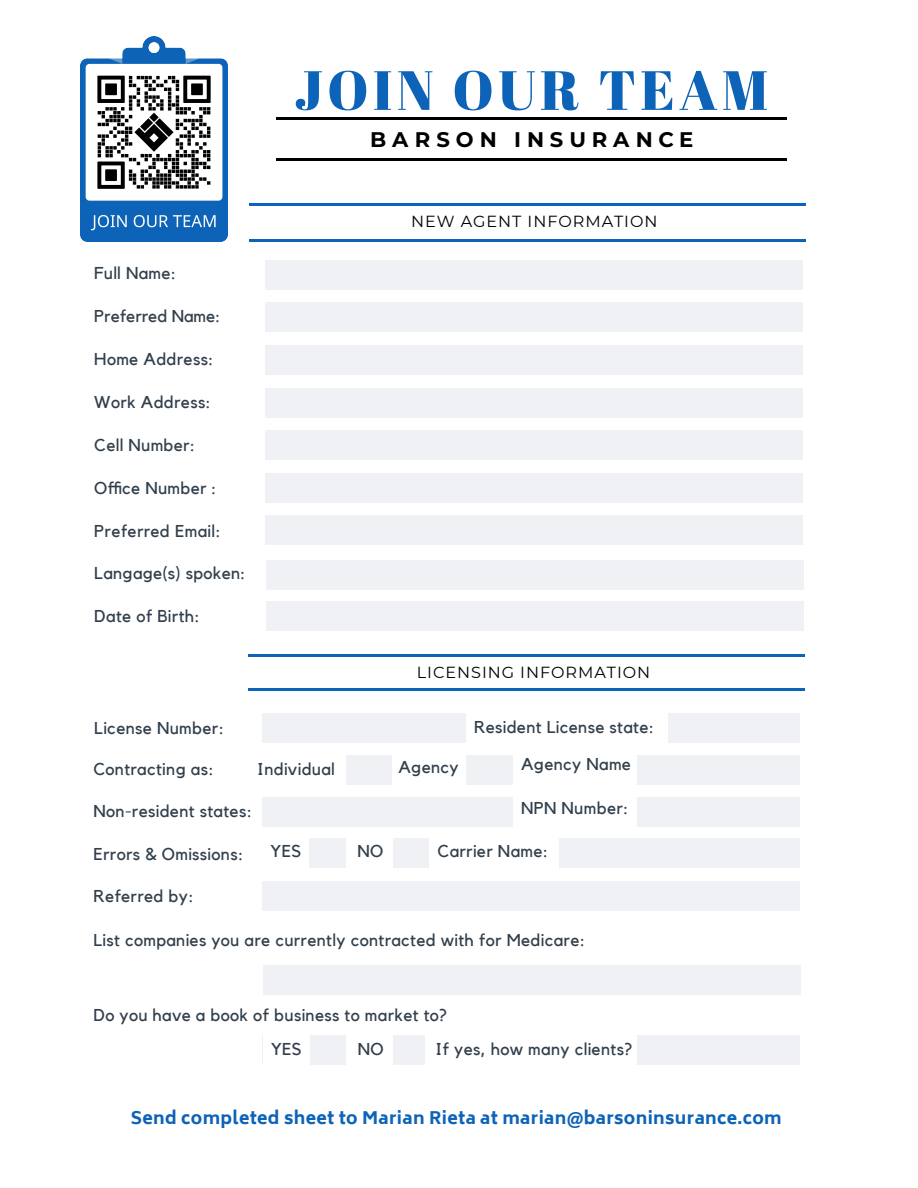
<style>
.page{position:relative;width:918px;height:1188px;background:#fff}
.page>*{position:absolute;margin:0;border:0;box-sizing:border-box;transform-origin:0 0}
.t1{font:55.2px "Abril Fatface";letter-spacing:.08em;color:#0c63b8}
.t2{font:700 21.15px "Montserrat";color:#000}
.t3{font:17.1px/33.6px "Kollektif";letter-spacing:.02em;color:#313f4c}
.t4{font:800 17.1px "Biryani";letter-spacing:.02em;color:#0c63b8}
.t5{font:17.1px "Kollektif";color:#313f4c}
.t6{font:16.05px "Montserrat";letter-spacing:.06em;color:#000}
</style>
<div class="page">
<div style="left:265px;top:260px;width:538px;height:29px;background:#eff1f4"></div>
<div style="left:265px;top:303px;width:538px;height:29px;background:#eff1f4"></div>
<div style="left:265px;top:345px;width:538px;height:30px;background:#eff1f4"></div>
<div style="left:265px;top:388px;width:538px;height:29px;background:#eff1f4"></div>
<div style="left:265px;top:430px;width:538px;height:30px;background:#eff1f4"></div>
<hr style="left:276px;top:118px;width:511px;height:2px;background:#000">
<hr style="left:276px;top:158px;width:511px;height:2px;background:#000">
<div style="left:265px;top:473px;width:538px;height:29px;background:#eff1f4"></div>
<div style="left:265px;top:516px;width:538px;height:29px;background:#eff1f4"></div>
<hr style="left:248px;top:689px;width:557px;height:2px;background:#0c63b8">
<hr style="left:248px;top:654px;width:557px;height:2px;background:#0c63b8">
<div style="left:262px;top:755px;width:538px;height:29px;background:#eff1f4"></div>
<div style="left:257px;top:748px;width:89px;height:42px;background:#fff"></div>
<div style="left:263px;top:713px;width:537px;height:30px;background:#eff1f4"></div>
<div style="left:263px;top:797px;width:537px;height:29px;background:#eff1f4"></div>
<div style="left:262px;top:839px;width:538px;height:29px;background:#eff1f4"></div>
<div style="left:262px;top:881px;width:538px;height:29px;background:#eff1f4"></div>
<div style="left:263px;top:965px;width:538px;height:30px;background:#eff1f4"></div>
<div style="left:263px;top:1035px;width:537px;height:29px;background:#eff1f4"></div>
<div style="left:466px;top:704px;width:201px;height:50px;background:#fff"></div>
<div style="left:392px;top:748px;width:74px;height:49px;background:#fff"></div>
<div style="left:513px;top:745px;width:124px;height:49px;background:#fff"></div>
<div style="left:513px;top:789px;width:124px;height:49px;background:#fff"></div>
<div style="left:262px;top:829px;width:47px;height:48px;background:#fff"></div>
<div style="left:346px;top:829px;width:47px;height:48px;background:#fff"></div>
<div style="left:429px;top:829px;width:129px;height:48px;background:#fff"></div>
<div style="left:263px;top:1026px;width:47px;height:49px;background:#fff"></div>
<div style="left:346px;top:1026px;width:47px;height:49px;background:#fff"></div>
<div style="left:425px;top:1026px;width:211px;height:49px;background:#fff"></div>
<hr style="left:249px;top:240px;width:557px;height:2px;background:#0c63b8">
<hr style="left:249px;top:203px;width:557px;height:2px;background:#0c63b8">
<img style="left:80px;top:37px;width:147px;height:204px">
<div style="left:266px;top:561px;width:538px;height:29px;background:#eff1f4"></div>
<div style="left:267px;top:601px;width:537px;height:29px;background:#eff1f4"></div>
<h1 class="t1" style="left:294px;top:51px;width:475px">JOIN OUR TEAM</h1>
<p class="t2" style="left:370px;top:124px;width:325px">B A R S O N I N S U R A N C E</p>
<p class="t3" style="left:94px;top:257px;width:83px">Full Name:</p>
<p class="t5" style="left:94px;top:306px;width:128px">Preferred Name:</p>
<p class="t3" style="left:94px;top:342px;width:120px">Home Address:</p>
<p class="t3" style="left:94px;top:385px;width:118px">Work Address:</p>
<p class="t3" style="left:94px;top:428px;width:102px">Cell Number:</p>
<p class="t3" style="left:94px;top:471px;width:124px">Office Number :</p>
<p class="t3" style="left:94px;top:514px;width:128px">Preferred Email:</p>
<p class="t3" style="left:94px;top:557px;width:153px">Langage(s) spoken:</p>
<p class="t3" style="left:94px;top:599px;width:107px">Date of Birth:</p>
<p class="t3" style="left:94px;top:711px;width:131px">License Number:</p>
<p class="t6" style="left:411px;top:210px;width:248px">NEW AGENT INFORMATION</p>
<p class="t6" style="left:417px;top:661px;width:235px">LICENSING INFORMATION</p>
<p class="t3" style="left:474px;top:710px;width:181px">Resident License state:</p>
<p class="t3" style="left:398px;top:751px;width:62px">Agency</p>
<p class="t3" style="left:521px;top:747px;width:111px">Agency Name</p>
<p class="t3" style="left:521px;top:791px;width:109px">NPN Number:</p>
<p class="t3" style="left:93px;top:752px;width:122px">Contracting as:</p>
<p class="t3" style="left:257px;top:752px;width:79px">Individual</p>
<p class="t3" style="left:93px;top:795px;width:160px">Non-resident states:</p>
<p class="t3" style="left:93px;top:837px;width:151px">Errors &amp; Omissions:</p>
<p class="t3" style="left:93px;top:879px;width:102px">Referred by:</p>
<p class="t3" style="left:93px;top:924px;width:493px">List companies you are currently contracted with for Medicare:</p>
<p class="t3" style="left:271px;top:834px;width:32px">YES</p>
<p class="t3" style="left:357px;top:834px;width:27px">NO</p>
<p class="t3" style="left:438px;top:834px;width:112px">Carrier Name:</p>
<p class="t3" style="left:271px;top:998px;width:178px;text-indent:-178px">Do you have a book of business to market to?<br>YES</p>
<p class="t3" style="left:358px;top:1032px;width:27px">NO</p>
<p class="t3" style="left:436px;top:1032px;width:198px">If yes, how many clients?</p>
<p class="t4" style="left:131px;top:1108px;width:652px">Send completed sheet to Marian Rieta at marian@barsoninsurance.com</p>
</div>
